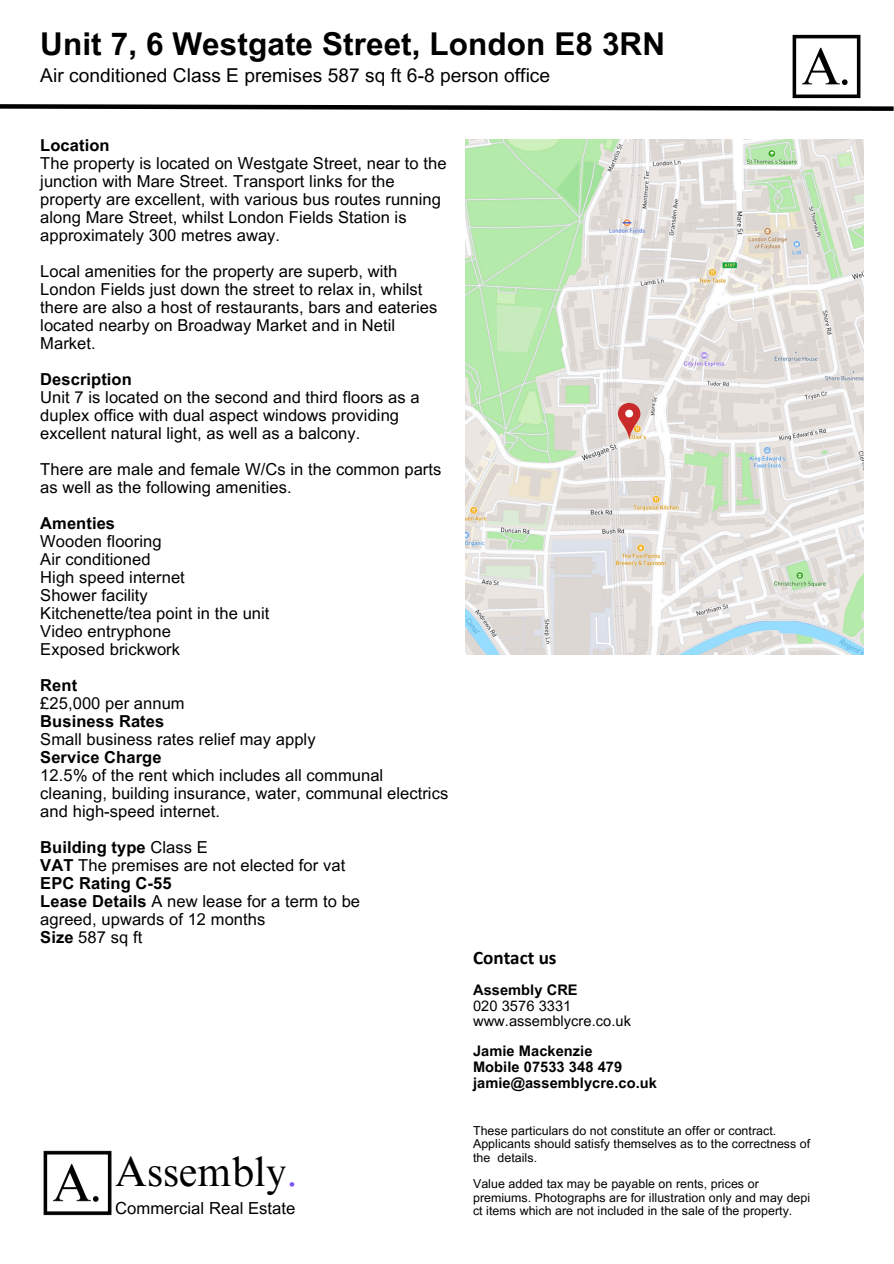
<style>
.page{position:relative;width:894px;height:1264px;background:#fff}
.page>*{position:absolute;margin:0;border:0;box-sizing:border-box;transform-origin:0 0}
.t1{font:41.25px "Times NRMT Pro";letter-spacing:.005em;color:#000}
.t2{font:700 31.5px "Arial MT Pro";letter-spacing:.005em;color:#000}
.t3{font:19.05px "Arial MT Pro";letter-spacing:.005em;color:#000}
.t4{font:700 19.05px "Calibri";color:#000}
.t5{font:16.65px "Arial MT Pro";letter-spacing:.005em;color:#000}
.t6{font:16.5px/18px "Arial MT Pro";letter-spacing:.005em;color:#000}
.t7{font:700 14.55px/15.8px "Arial MT Pro";letter-spacing:.005em;color:#000}
.t8{font:14.55px/15.8px "Arial MT Pro";letter-spacing:.005em;color:#000}
.t9{font:12.3px/13.4px "Arial MT Pro";letter-spacing:.005em;color:#000}
.s1{font-weight:700}
.s2{color:#7e55f6}
</style>
<div class="page">
<svg style="left:0;top:104px;width:893px;height:7px"></svg>
<img style="left:43px;top:1150px;width:69px;height:66px">
<img style="left:792px;top:34px;width:69px;height:65px">
<img style="left:465px;top:139px;width:398px;height:516px">
<svg style="left:617px;top:402px;width:23px;height:36px"></svg>
<h6 class="t2" style="left:40px;top:32px;width:626px">Unit 7, 6 Westgate Street, London E8 3RN</h6>
<h3 class="t3" style="left:40px;top:68px;width:511px">Air conditioned Class E premises 587 sq ft 6-8 person office</h3>
<p class="t6" style="left:40px;top:138px;width:407px"><span class="s1">Location<br></span>The property is located on Westgate Street, near to the junction with Mare Street. Transport links for the property are excellent, with various bus routes running along Mare Street, whilst London Fields Station is approximately 300 metres away.</p>
<h4 class="t6" style="left:40px;top:264px;width:398px">Local amenities for the property are superb, with London Fields just down the street to relax in, whilst there are also a host of restaurants, bars and eateries located nearby on Broadway Market and in Netil Market.</h4>
<h4 class="t6" style="left:40px;top:372px;width:381px"><span class="s1">Description<br></span>Unit 7 is located on the second and third floors as a duplex office with dual aspect windows providing excellent natural light, as well as a balcony.</h4>
<h4 class="t6" style="left:40px;top:462px;width:402px">There are male and female W/Cs in the common parts as well as the following amenities.</h4>
<h4 class="t6" style="left:40px;top:516px;width:231px"><span class="s1">Amenties<br></span>Wooden flooring<br>Air conditioned<br>High speed internet<br>Shower facility<br>Kitchenette/tea point in the unit<br>Video entryphone<br>Exposed brickwork</h4>
<h4 class="t6" style="left:40px;top:678px;width:409px"><span class="s1">Rent<br></span>£25,000 per annum<br><span class="s1">Business Rates<br></span>Small business rates relief may apply<br><span class="s1">Service Charge<br></span>12.5% of the rent which includes all communal cleaning, building insurance, water, communal electrics and high-speed internet.</h4>
<h4 class="t6" style="left:40px;top:840px;width:321px"><span class="s1">Building type</span> Class E<br><span class="s1">VAT</span> The premises are not elected for vat<br><span class="s1">EPC Rating C-55<br>Lease Details</span> A new lease for a term to be agreed, upwards of 12 months<br><span class="s1">Size</span> 587 sq ft</h4>
<h1 class="t1" style="left:115px;top:1156px;width:184px">Assembly<span class="s2">.</span></h1>
<h1 class="t5" style="left:115px;top:1201px;width:182px">Commercial Real Estate</h1>
<p class="t4" style="left:473px;top:949px;width:85px">Contact us</p>
<p class="t8" style="left:473px;top:983px;width:159px"><span class="s1">Assembly CRE<br></span>020 3576 3331 www.assemblycre.co.uk</p>
<h4 class="t7" style="left:473px;top:1045px;width:185px">Jamie Mackenzie<br>Mobile 07533 348 479 jamie@assemblycre.co.uk</h4>
<p class="t9" style="left:473px;top:1125px;width:339px">These particulars do not constitute an offer or contract.<br>Applicants should satisfy themselves as to the correctness of the details.</p>
<h2 class="t9" style="left:473px;top:1178px;width:338px">Value added tax may be payable on rents, prices or premiums. Photographs are for illustration only and may depi ct items which are not included in the sale of the property.</h2>
</div>
